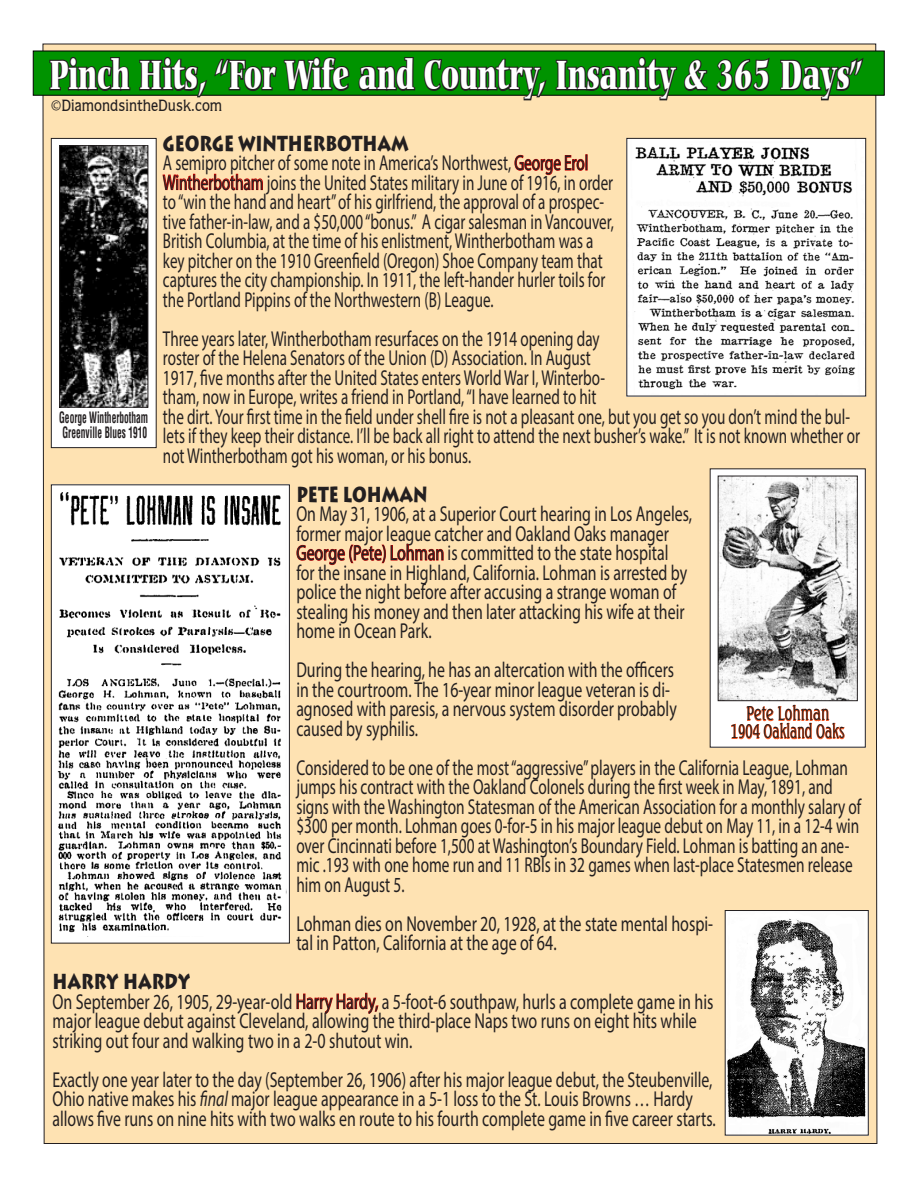
<style>
.page{position:relative;width:918px;height:1188px;background:#fff}
.page>*{position:absolute;margin:0;border:0;box-sizing:border-box;transform-origin:0 0}
.t1{font:900 43.8px "Carmina BT";color:#fff;scale:.62 1}
.t2{font:21.6px/19.5px "Myriad Pro";color:#231f20;scale:.7 1}
.t3{font:21.6px/19.5px "Myriad Pro";color:#231f20;scale:.73 1}
.t4{font:21.6px/19.5px "Myriad Pro";color:#231f20;scale:.71 1}
.t5{font:21.6px/19.5px "Myriad Pro";color:#231f20;scale:.74 1}
.t6{font:700 21.6px "Lithograph";color:#231f20;scale:.75 1}
.t7{font:300 18.9px "Seagull BT";letter-spacing:.01em;color:#231f20;scale:.7 1}
.t8{font:300 18.9px "Seagull BT";letter-spacing:.01em;color:#231f20;scale:.78 1}
.t9{font:500 16.5px "Quorum IT Cby BT";color:#231f20;scale:.91 1}
.t10{font:700 condensed 15.3px "Helvetica";color:#231f20;scale:.62 1}
.s1{font-family:"Myriad Pro";font-weight:400}
.s2{font-style:italic}
</style>
<div class="page">
<div style="left:42px;top:43px;width:836px;height:1101px;background:#fee2b2"></div>
<div style="left:33px;top:51px;width:852px;height:45px;background:#009300;border:1px solid #000"></div>
<svg style="left:514px;top:154px;width:71px;height:22px"></svg>
<svg style="left:162px;top:156px;width:101px;height:71px"></svg>
<svg style="left:296px;top:535px;width:148px;height:60px"></svg>
<svg style="left:296px;top:986px;width:83px;height:30px"></svg>
<svg style="left:49px;top:57px;width:82px;height:34px"></svg>
<svg style="left:138px;top:43px;width:213px;height:56px"></svg>
<svg style="left:358px;top:57px;width:58px;height:34px"></svg>
<svg style="left:423px;top:58px;width:125px;height:44px"></svg>
<svg style="left:554px;top:57px;width:154px;height:45px"></svg>
<svg style="left:715px;top:43px;width:56px;height:49px"></svg>
<svg style="left:779px;top:57px;width:86px;height:45px"></svg>
<img style="left:629px;top:140px;width:235px;height:254px">
<div style="left:627px;top:138px;width:239px;height:258px;border:1px solid #231f20"></div>
<div style="left:51px;top:138px;width:105px;height:310px;background:#fff"></div>
<div style="left:51px;top:138px;width:106px;height:310px;border:1px solid #231f20"></div>
<img style="left:61px;top:147px;width:85px;height:259px">
<div style="left:59px;top:145px;width:89px;height:263px;border:1px solid #231f20"></div>
<div style="left:51px;top:485px;width:238px;height:458px;background:#fff"></div>
<img style="left:57px;top:492px;width:229px;height:441px">
<div style="left:51px;top:485px;width:239px;height:458px;border:1px solid #231f20"></div>
<div style="left:710px;top:469px;width:155px;height:278px;background:#fff"></div>
<div style="left:710px;top:469px;width:156px;height:278px;border:1px solid #231f20"></div>
<svg style="left:731px;top:704px;width:114px;height:36px"></svg>
<img style="left:720px;top:478px;width:136px;height:221px">
<div style="left:718px;top:476px;width:140px;height:225px;border:1px solid #231f20"></div>
<img style="left:727px;top:912px;width:140px;height:222px">
<div style="left:725px;top:910px;width:144px;height:226px;border:1px solid #231f20"></div>
<p class="t1" style="left:49px;top:49px;width:1314px">Pinch Hits, “For Wife and Country, Insanity &amp; 365 Days”</p>
<p class="t9" style="left:51px;top:95px;width:189px"><span class="s1">©</span>DiamondsintheDusk.com</p>
<p class="t6" style="left:163px;top:130px;width:329px">GEORGE WINTHERBOTHAM</p>
<p class="t2" style="left:163px;top:153px;width:646px">A semipro pitcher of some note in America’s Northwest, George Erol Wintherbotham joins the United States military in June of 1916, in order to “win the hand and heart” of his girlfriend, the approval of a prospec&shy;tive father-in-law, and a $50,000 “bonus.” A cigar salesman in Vancouver, British Columbia, at the time of his enlistment, Wintherbotham was a key pitcher on the 1910 Greenfield (Oregon) Shoe Company team that captures the city championship. In 1911, the left-hander hurler toils for the Portland Pippins of the Northwestern (B) League.</p>
<p class="t2" style="left:163px;top:328px;width:997px">Three years later, Wintherbotham resurfaces on the 1914 opening day<br>roster of the Helena Senators of the Union (D) Association. In August<br>1917, five months after the United States enters World War I, Winterbo-<br>tham, now in Europe, writes a friend in Portland, “I have learned to hit<br>the dirt. Your first time in the field under shell fire is not a pleasant one, but you get so you don’t mind the bul&shy;lets if they keep their distance. I’ll be back all right to attend the next busher’s wake.” It is not known whether or not Wintherbotham got his woman, or his bonus.</p>
<p class="t6" style="left:296px;top:481px;width:177px">PETE LOHMAN</p>
<p class="t3" style="left:296px;top:504px;width:544px">On May 31, 1906, at a Superior Court hearing in Los Angeles, former major league catcher and Oakland Oaks manager George (Pete) Lohman is committed to the state hospital for the insane in Highland, California. Lohman is arrested by police the night before after accusing a strange woman of stealing his money and then later attacking his wife at their home in Ocean Park.</p>
<p class="t3" style="left:296px;top:660px;width:523px">During the hearing, he has an altercation with the officers in the courtroom. The 16-year minor league veteran is di&shy;agnosed with paresis, a nervous system disorder probably caused by syphilis.</p>
<p class="t4" style="left:296px;top:757px;width:797px">Considered to be one of the most “aggressive” players in the California League, Lohman jumps his contract with the Oakland Colonels during the first week in May, 1891, and signs with the Washington Statesman of the American Association for a monthly salary of $300 per month. Lohman goes 0-for-5 in his major league debut on May 11, in a 12-4 win over Cincinnati before 1,500 at Washington’s Boundary Field. Lohman is batting an ane&shy;mic .193 with one home run and 11 RBIs in 32 games when last-place Statesmen release him on August 5.</p>
<p class="t5" style="left:296px;top:913px;width:565px">Lohman dies on November 20, 1928, at the state mental hospi&shy;tal in Patton, California at the age of 64.</p>
<p class="t6" style="left:52px;top:968px;width:186px">HARRY HARDY</p>
<p class="t5" style="left:52px;top:991px;width:895px">On September 26, 1905, 29-year-old Harry Hardy, a 5-foot-6 southpaw, hurls a complete game in his major league debut against Cleveland, allowing the third-place Naps two runs on eight hits while striking out four and walking two in a 2-0 shutout win.</p>
<p class="t3" style="left:52px;top:1069px;width:910px">Exactly one year later to the day (September 26, 1906) after his major league debut, the Steubenville,<br>Ohio native makes his <span class="s2">final</span> major league appearance in a 5-1 loss to the St. Louis Browns … Hardy allows five runs on nine hits with two walks en route to his fourth complete game in five career starts.</p>
<p class="t10" style="left:59px;top:407px;width:145px">George Wintherbotham</p>
<p class="t10" style="left:63px;top:422px;width:138px">Greenville Blues 1910</p>
<p class="t8" style="left:746px;top:701px;width:108px">Pete Lohman</p>
<p class="t7" style="left:731px;top:719px;width:164px">1904 Oakland Oaks</p>
</div>
